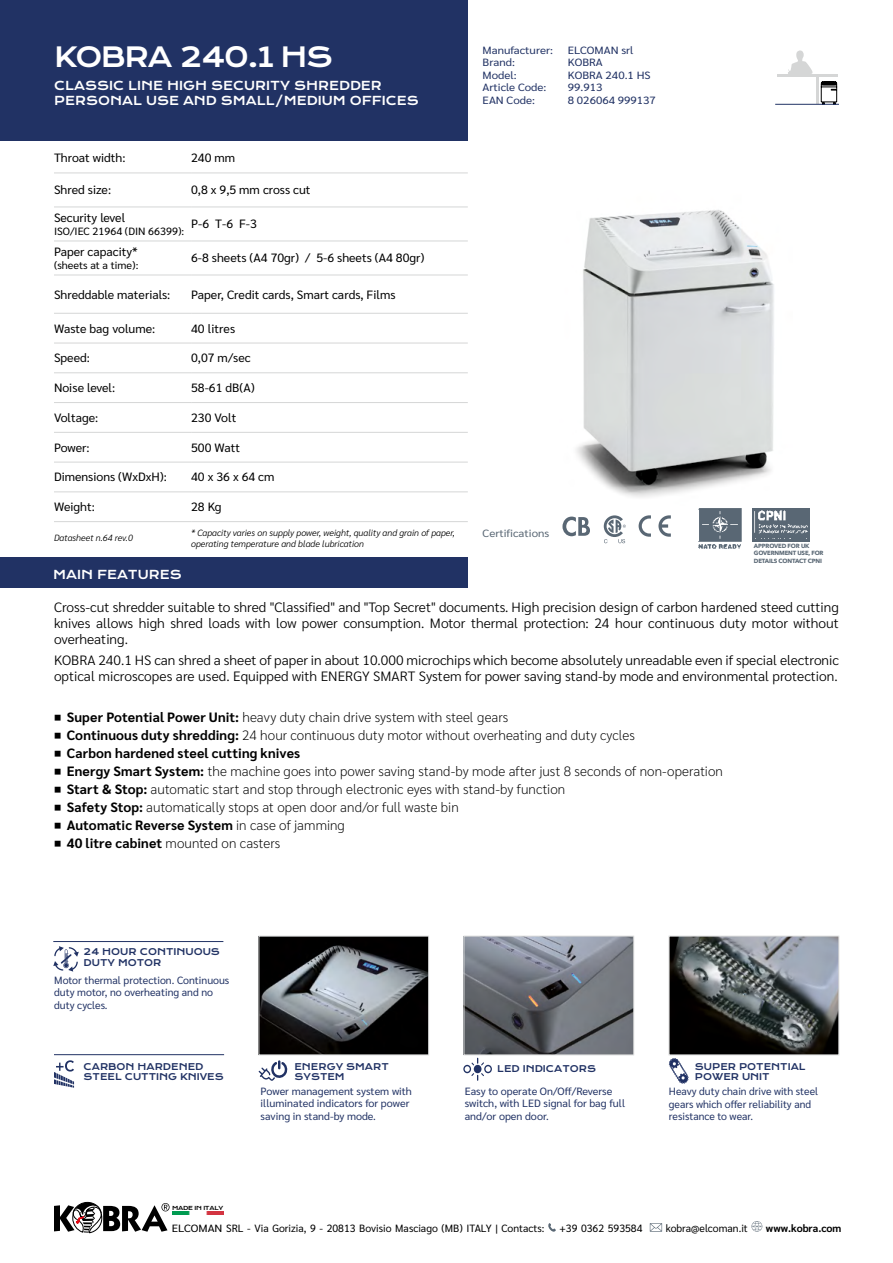
<style>
.page{position:relative;width:893px;height:1263px;background:#fff}
.page>*{position:absolute;margin:0;border:0;box-sizing:border-box;transform-origin:0 0}
.t1{font:27px "Krona One";letter-spacing:-.05em;color:#fff}
.t2{font:300 13.5px/16.2px "Sarabun";color:#000;text-align:justify}
.t3{font:200 13.5px "Sarabun";letter-spacing:.005em;color:#000}
.t4{font:700 13.5px "Sarabun";letter-spacing:.01em;color:#000}
.t5{font:12px "Sarabun";color:#000}
.t6{font:12px/15px "Krona One";color:#fff}
.t7{font:10.5px/12.6px "Sarabun";color:#213264}
.t8{font:10.5px/12.6px "Sarabun";color:#213264;scale:1.1 1}
.t9{font:10.5px "Sarabun";color:#000}
.t10{font:10.5px "Sarabun";color:#000;scale:1.1 1}
.t11{font:10.5px "Sarabun";color:#596774;scale:1.1 1}
.t12{font:700 10.5px "Sarabun";color:#000}
.t13{font:italic 300 9px/10.8px "Sarabun";color:#000}
.t14{font:9px/10.8px "Krona One";color:#213264}
.t15{font:700 6px/7.2px "Avenir Next";letter-spacing:-.025em;color:#596774}
.t16{font:5.4px "Krona One";letter-spacing:-.05em;color:#000;scale:1.08 1}
.s1{font-weight:400;font-size:12px}
.s2{font-weight:700}
.s3{font-weight:200}
</style>
<div class="page">
<div style="left:0;top:0;width:468px;height:141px;background:#213264"></div>
<img style="left:173px;top:1211px;width:50px;height:3px">
<svg style="left:54px;top:1201px;width:116px;height:32px"></svg>
<svg style="left:548px;top:1223px;width:8px;height:9px"></svg>
<svg style="left:650px;top:1223px;width:12px;height:9px"></svg>
<svg style="left:751px;top:1221px;width:12px;height:11px"></svg>
<svg style="left:821px;top:81px;width:16px;height:23px"></svg>
<hr style="left:777px;top:74px;width:60px;height:2px;background:#d5d6d6">
<hr style="left:817px;top:76px;width:2px;height:28px;background:#d5d6d6">
<svg style="left:788px;top:50px;width:24px;height:24px"></svg>
<hr style="left:775px;top:104px;width:64px;height:1px;background:#213264">
<img style="left:576px;top:210px;width:198px;height:287px">
<svg style="left:639px;top:515px;width:12px;height:22px"></svg>
<svg style="left:658px;top:515px;width:13px;height:22px"></svg>
<svg style="left:604px;top:515px;width:22px;height:28px"></svg>
<svg style="left:562px;top:517px;width:28px;height:19px"></svg>
<img style="left:698px;top:508px;width:44px;height:41px">
<img style="left:753px;top:508px;width:57px;height:33px">
<div style="left:0;top:557px;width:468px;height:31px;background:#213264"></div>
<img style="left:261px;top:938px;width:166px;height:115px">
<img style="left:466px;top:938px;width:166px;height:115px">
<div style="left:464px;top:936px;width:170px;height:119px;border:1px solid #d5d6d6"></div>
<img style="left:671px;top:938px;width:166px;height:115px">
<div style="left:669px;top:936px;width:170px;height:119px;border:1px solid #d5d6d6"></div>
<svg style="left:669px;top:1058px;width:20px;height:26px"></svg>
<svg style="left:259px;top:1060px;width:29px;height:21px"></svg>
<svg style="left:54px;top:1060px;width:20px;height:28px"></svg>
<hr style="left:53px;top:941px;width:170px;height:1px;background:#213264">
<hr style="left:54px;top:1054px;width:170px;height:1px;background:#213264">
<svg style="left:53px;top:946px;width:26px;height:26px"></svg>
<svg style="left:463px;top:1058px;width:29px;height:23px"></svg>
<hr style="left:54px;top:173px;width:137px;height:1px;background:#d5d6d6">
<hr style="left:54px;top:207px;width:137px;height:1px;background:#d5d6d6">
<hr style="left:54px;top:241px;width:137px;height:1px;background:#d5d6d6">
<hr style="left:54px;top:275px;width:137px;height:1px;background:#d5d6d6">
<hr style="left:54px;top:313px;width:137px;height:1px;background:#d5d6d6">
<hr style="left:54px;top:343px;width:137px;height:1px;background:#d5d6d6">
<hr style="left:54px;top:373px;width:137px;height:1px;background:#d5d6d6">
<hr style="left:54px;top:402px;width:137px;height:1px;background:#d5d6d6">
<hr style="left:54px;top:432px;width:137px;height:1px;background:#d5d6d6">
<hr style="left:54px;top:462px;width:137px;height:1px;background:#d5d6d6">
<hr style="left:54px;top:492px;width:137px;height:1px;background:#d5d6d6">
<hr style="left:54px;top:521px;width:137px;height:1px;background:#d5d6d6">
<hr style="left:191px;top:173px;width:277px;height:1px;background:#d5d6d6">
<hr style="left:191px;top:207px;width:277px;height:1px;background:#d5d6d6">
<hr style="left:191px;top:241px;width:277px;height:1px;background:#d5d6d6">
<hr style="left:191px;top:275px;width:277px;height:1px;background:#d5d6d6">
<hr style="left:191px;top:313px;width:277px;height:1px;background:#d5d6d6">
<hr style="left:191px;top:343px;width:277px;height:1px;background:#d5d6d6">
<hr style="left:191px;top:373px;width:277px;height:1px;background:#d5d6d6">
<hr style="left:191px;top:402px;width:277px;height:1px;background:#d5d6d6">
<hr style="left:191px;top:432px;width:277px;height:1px;background:#d5d6d6">
<hr style="left:191px;top:462px;width:277px;height:1px;background:#d5d6d6">
<hr style="left:191px;top:492px;width:277px;height:1px;background:#d5d6d6">
<hr style="left:191px;top:521px;width:277px;height:1px;background:#d5d6d6">
<h1 class="t1" style="left:54px;top:40px;width:280px">KOBRA 240.1 HS</h1>
<p class="t6" style="left:54px;top:78px;width:366px">CLASSIC LINE HIGH SECURITY SHREDDER<br>PERSONAL USE AND SMALL/MEDIUM OFFICES</p>
<p class="t5" style="left:54px;top:151px;width:73px">Throat width:</p>
<p class="t5" style="left:191px;top:151px;width:46px">240 mm</p>
<p class="t5" style="left:54px;top:183px;width:59px">Shred size:</p>
<p class="t5" style="left:191px;top:183px;width:121px">0,8 x 9,5 mm cross cut</p>
<p class="t5" style="left:54px;top:211px;width:73px">Security level</p>
<p class="t9" style="left:54px;top:225px;width:132px">ISO/IEC 21964 (DIN 66399):</p>
<p class="t5" style="left:191px;top:217px;width:67px">P-6 T-6 F-3</p>
<p class="t5" style="left:54px;top:245px;width:85px">Paper capacity*</p>
<p class="t9" style="left:54px;top:259px;width:86px">(sheets at a time):</p>
<p class="t5" style="left:191px;top:251px;width:235px">6-8 sheets (A4 70gr) / 5-6 sheets (A4 80gr)</p>
<p class="t5" style="left:54px;top:287px;width:118px">Shreddable materials:</p>
<p class="t5" style="left:191px;top:287px;width:206px">Paper, Credit cards, Smart cards, Films</p>
<p class="t5" style="left:54px;top:321px;width:103px">Waste bag volume:</p>
<p class="t5" style="left:191px;top:321px;width:46px">40 litres</p>
<p class="t5" style="left:54px;top:351px;width:37px">Speed:</p>
<p class="t5" style="left:191px;top:351px;width:61px">0,07 m/sec</p>
<p class="t5" style="left:54px;top:381px;width:63px">Noise level:</p>
<p class="t5" style="left:191px;top:381px;width:65px">58-61 dB(A)</p>
<p class="t5" style="left:54px;top:411px;width:46px">Voltage:</p>
<p class="t5" style="left:191px;top:411px;width:47px">230 Volt</p>
<p class="t5" style="left:54px;top:440px;width:37px">Power:</p>
<p class="t5" style="left:191px;top:440px;width:51px">500 Watt</p>
<p class="t5" style="left:54px;top:470px;width:114px">Dimensions (WxDxH):</p>
<p class="t5" style="left:191px;top:470px;width:85px">40 x 36 x 64 cm</p>
<p class="t5" style="left:54px;top:500px;width:42px">Weight:</p>
<p class="t5" style="left:191px;top:500px;width:32px">28 Kg</p>
<p class="t13" style="left:54px;top:533px;width:80px">Datasheet n.64 rev.0</p>
<p class="t13" style="left:191px;top:527px;width:265px">* Capacity varies on supply power, weight, quality and grain of paper, operating temperature and blade lubrication</p>
<p class="t8" style="left:483px;top:44px;width:65px">Manufacturer:<br>Brand:<br>Model:<br>Article Code:<br>EAN Code:</p>
<p class="t8" style="left:568px;top:44px;width:82px">ELCOMAN srl<br>KOBRA<br>KOBRA 240.1 HS<br>99.913<br>8 026064 999137</p>
<p class="t11" style="left:483px;top:527px;width:62px">Certifications</p>
<p class="t15" style="left:754px;top:542px;width:71px">APPROVED FOR UK<br>GOVERNMENT USE, FOR<br>DETAILS CONTACT CPNI</p>
<p class="t6" style="left:53px;top:567px;width:130px">MAIN FEATURES</p>
<p class="t2" style="left:54px;top:599px;width:786px">Cross-cut shredder suitable to shred "Classified" and "Top Secret" documents. High precision design of carbon hardened steed cutting knives allows high shred loads with low power consumption. Motor thermal protection: 24 hour continuous duty motor without overheating.</p>
<p class="t2" style="left:54px;top:652px;width:786px">KOBRA 240.1 HS can shred a sheet of paper in about 10.000 microchips which become absolutely unreadable even if special electronic optical microscopes are used. Equipped with ENERGY SMART System for power saving stand-by mode and environmental protection.</p>
<p class="t3" style="left:54px;top:709px;width:456px"><span class="s1">■</span> <span class="s2">Super Potential Power Unit:</span> heavy duty chain drive system with steel gears</p>
<p class="t3" style="left:54px;top:727px;width:582px"><span class="s1">■</span> <span class="s2">Continuous duty shredding:</span> 24 hour continuous duty motor without overheating and duty cycles</p>
<p class="t4" style="left:54px;top:745px;width:248px"><span class="s1">■</span> Carbon hardened steel cutting knives</p>
<p class="t3" style="left:54px;top:763px;width:670px"><span class="s1">■</span> <span class="s2">Energy Smart System:</span> the machine goes into power saving stand-by mode after just 8 seconds of non-operation</p>
<p class="t3" style="left:54px;top:781px;width:513px"><span class="s1">■</span> <span class="s2">Start &amp; Stop:</span> automatic start and stop through electronic eyes with stand-by function</p>
<p class="t3" style="left:54px;top:799px;width:406px"><span class="s1">■</span> <span class="s2">Safety Stop:</span> automatically stops at open door and/or full waste bin</p>
<p class="t4" style="left:54px;top:817px;width:292px"><span class="s1">■</span> Automatic Reverse System <span class="s3">in case of jamming</span></p>
<p class="t3" style="left:54px;top:835px;width:228px"><span class="s1">■</span> <span class="s2">40 litre cabinet</span> mounted on casters</p>
<p class="t14" style="left:84px;top:946px;width:138px">24 HOUR CONTINUOUS<br>DUTY MOTOR</p>
<p class="t7" style="left:54px;top:974px;width:177px">Motor thermal protection. Continuous duty motor, no overheating and no duty cycles.</p>
<p class="t14" style="left:84px;top:1061px;width:142px">CARBON HARDENED<br>STEEL CUTTING KNIVES</p>
<p class="t14" style="left:695px;top:1061px;width:112px">SUPER POTENTIAL<br>POWER UNIT</p>
<p class="t7" style="left:669px;top:1085px;width:151px">Heavy duty chain drive with steel gears which offer reliability and resistance to wear.</p>
<p class="t14" style="left:294px;top:1061px;width:96px">ENERGY SMART<br>SYSTEM</p>
<p class="t14" style="left:497px;top:1063px;width:100px">LED INDICATORS</p>
<p class="t7" style="left:261px;top:1085px;width:153px">Power management system with illuminated indicators for power saving in stand-by mode.</p>
<p class="t7" style="left:465px;top:1085px;width:162px">Easy to operate On/Off/Reverse switch, with LED signal for bag full and/or open door.</p>
<p class="t16" style="left:172px;top:1204px;width:49px">MADE IN ITALY</p>
<p class="t10" style="left:172px;top:1222px;width:340px">ELCOMAN SRL - Via Gorizia, 9 - 20813 Bovisio Masciago (MB) ITALY | Contacts:</p>
<p class="t9" style="left:559px;top:1222px;width:84px">+39 0362 593584</p>
<p class="t9" style="left:666px;top:1222px;width:84px">kobra@elcoman.it</p>
<p class="t12" style="left:766px;top:1222px;width:77px">www.kobra.com</p>
</div>
